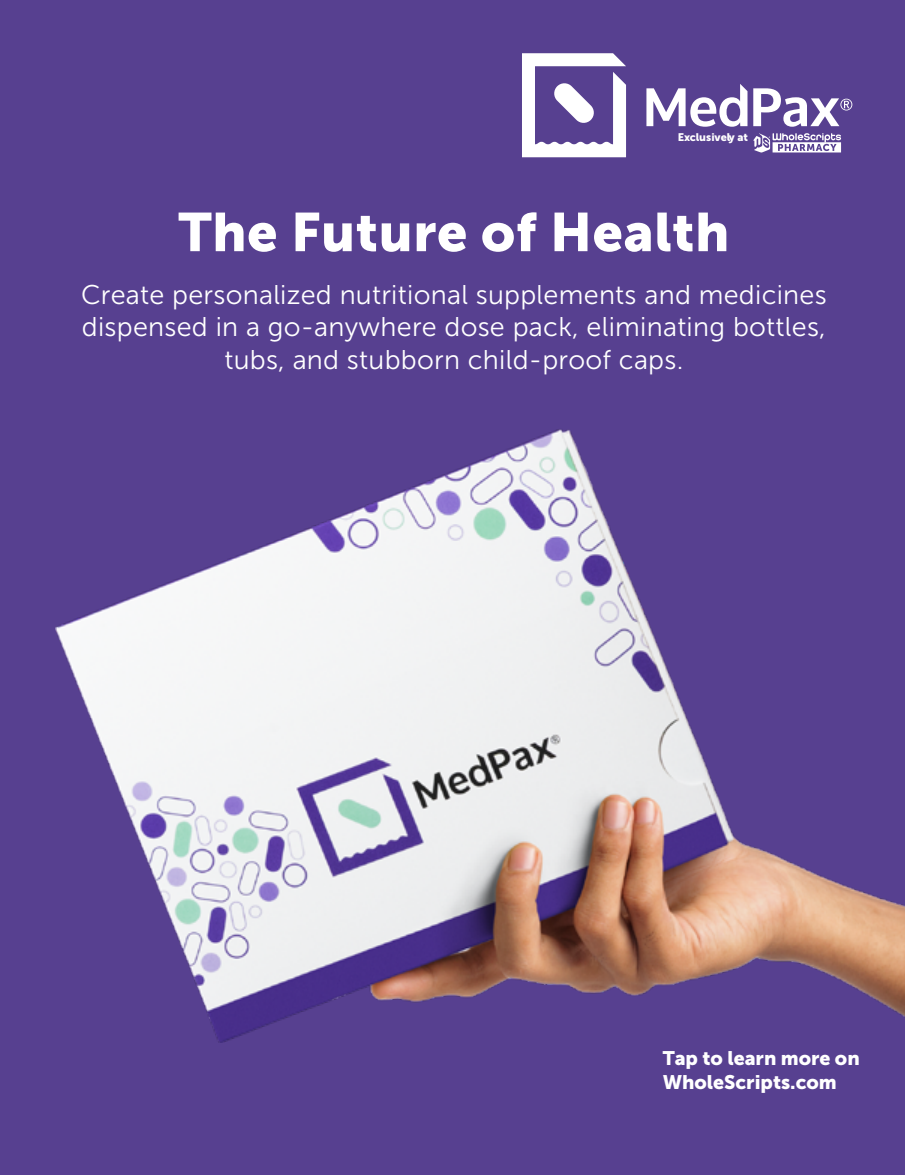
<style>
.page{position:relative;width:905px;height:1175px;background:#fff}
.page>*{position:absolute;margin:0;border:0;box-sizing:border-box;transform-origin:0 0}
.t1{font:54px "Museo Sans 900";letter-spacing:.01em;color:#fff}
.t2{font:27px/32.4px "Museo Sans 300";letter-spacing:.01em;color:#fff;text-align:center}
.t3{font:19.5px/23.4px "Museo Sans 900";color:#fff}
.t4{font:10.95px "Museo Sans 900";color:#fff}
</style>
<div class="page">
<div style="left:0;top:0;width:904px;height:1174px;background:#574090"></div>
<img style="left:55px;top:429px;width:849px;height:613px">
<svg style="left:753px;top:133px;width:88px;height:19px"></svg>
<svg style="left:522px;top:53px;width:104px;height:104px"></svg>
<svg style="left:646px;top:84px;width:101px;height:43px"></svg>
<svg style="left:753px;top:88px;width:99px;height:39px"></svg>
<p class="t4" style="left:677px;top:130px;width:72px">Exclusively at</p>
<h1 class="t1" style="left:178px;top:202px;width:552px">The Future of Health</h1>
<p class="t2" style="left:81px;top:278px;width:747px">Create personalized nutritional supplements and medicines dispensed in a go-anywhere dose pack, eliminating bottles, tubs, and stubborn child-proof caps.</p>
<p class="t3" style="left:662px;top:1046px;width:199px">Tap to learn more on<br>WholeScripts.com</p>
</div>
